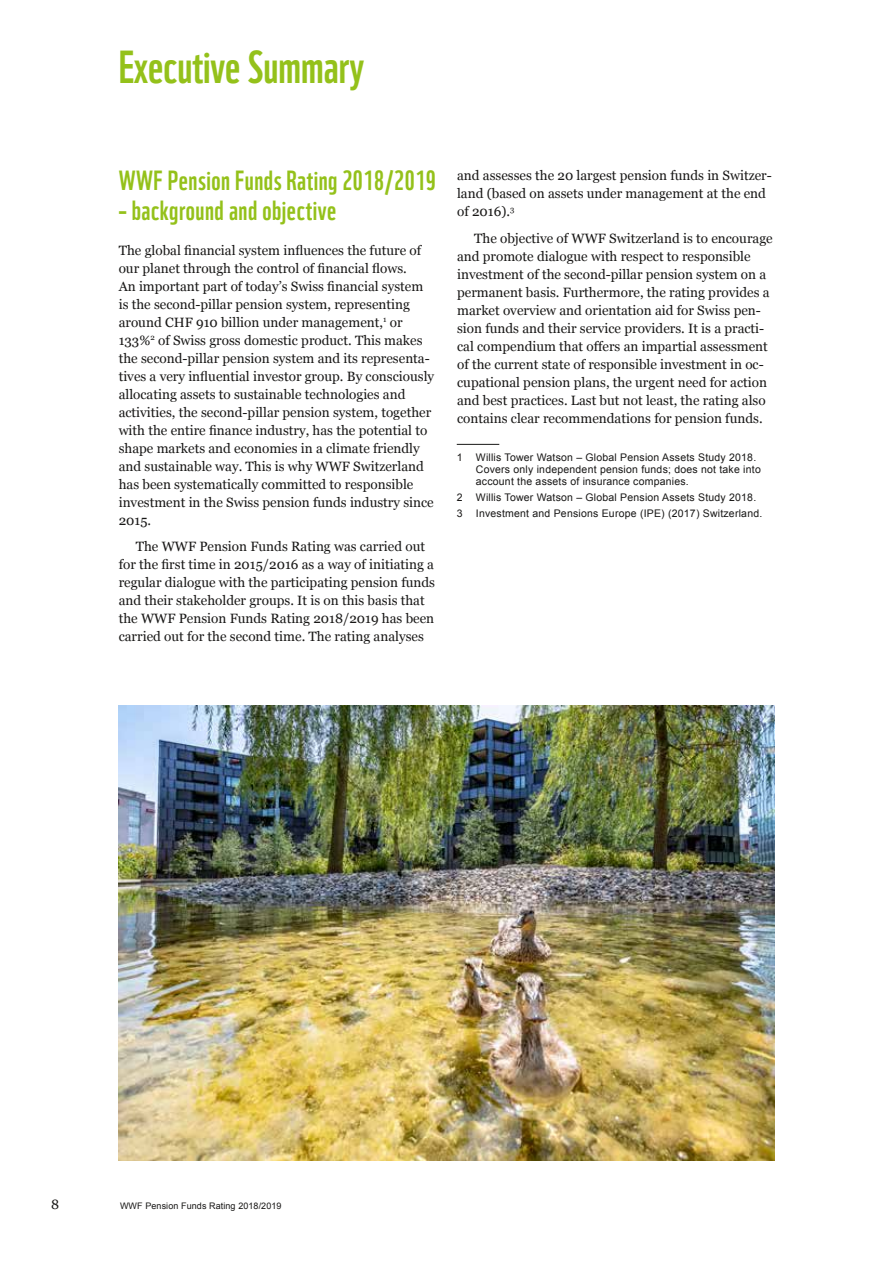
<style>
.page{position:relative;width:893px;height:1263px;background:#fff}
.page>*{position:absolute;margin:0;border:0;box-sizing:border-box;transform-origin:0 0}
.t1{font:45px "WWF";color:#94c11a}
.t2{font:27px "WWF";letter-spacing:.02em;color:#94c11a}
.t3{font:13.5px/18px "Georgia";color:#181716}
.t4{font:10.5px/12px "Arial";letter-spacing:.02em;color:#181716}
.t5{font:9px "Arial";letter-spacing:.01em;color:#181716}
</style>
<div class="page">
<hr style="left:457px;top:444px;width:42px;height:1px;background:#181716">
<img style="left:119px;top:706px;width:655px;height:455px">
<h1 class="t1" style="left:119px;top:32px;width:247px">Executive Summary</h1>
<h2 class="t2" style="left:119px;top:159px;width:319px">WWF Pension Funds Rating 2018/2019</h2>
<h2 class="t2" style="left:119px;top:189px;width:219px">– background and objective</h2>
<p class="t3" style="left:119px;top:241px;width:317px">The global financial system influences the future of our planet through the control of financial flows.<br>An important part of today’s Swiss financial system is the second-pillar pension system, representing around CHF 910 billion under management,<sup>1</sup> or 133%<sup>2</sup> of Swiss gross domestic product. This makes the second-pillar pension system and its representa&shy;tives a very influential investor group. By consciously allocating assets to sustainable technologies and activities, the second-pillar pension system, together with the entire finance industry, has the potential to shape markets and economies in a climate friendly and sustainable way. This is why WWF Switzerland has been systematically committed to responsible investment in the Swiss pension funds industry since 2015.</p>
<p class="t3" style="left:119px;top:537px;width:318px;text-indent:17px">The WWF Pension Funds Rating was carried out for the first time in 2015/2016 as a way of initiating a regular dialogue with the participating pension funds and their stakeholder groups. It is on this basis that the WWF Pension Funds Rating 2018/2019 has been carried out for the second time. The rating analyses</p>
<p class="t3" style="left:457px;top:167px;width:316px">and assesses the 20 largest pension funds in Switzer&shy;land (based on assets under management at the end of 2016).<sup>3</sup></p>
<p class="t3" style="left:457px;top:229px;width:317px;text-indent:17px">The objective of WWF Switzerland is to encourage and promote dialogue with respect to responsible investment of the second-pillar pension system on a permanent basis. Furthermore, the rating provides a market overview and orientation aid for Swiss pen&shy;sion funds and their service providers. It is a practi&shy;cal compendium that offers an impartial assessment of the current state of responsible investment in oc&shy;cupational pension plans, the urgent need for action and best practices. Last but not least, the rating also contains clear recommendations for pension funds.</p>
<p class="t4" style="left:457px;top:451px;width:7px">1</p>
<p class="t4" style="left:476px;top:451px;width:286px">Willis Tower Watson – Global Pension Assets Study 2018.<br>Covers only independent pension funds; does not take into account the assets of insurance companies.</p>
<p class="t4" style="left:457px;top:491px;width:7px">2</p>
<p class="t4" style="left:476px;top:491px;width:282px">Willis Tower Watson – Global Pension Assets Study 2018.</p>
<p class="t4" style="left:457px;top:508px;width:7px">3</p>
<p class="t4" style="left:476px;top:508px;width:288px">Investment and Pensions Europe (IPE) (2017) Switzerland.</p>
<p class="t3" style="left:51px;top:1196px;width:10px">8</p>
<p class="t5" style="left:120px;top:1201px;width:163px">WWF Pension Funds Rating 2018/2019</p>
</div>
